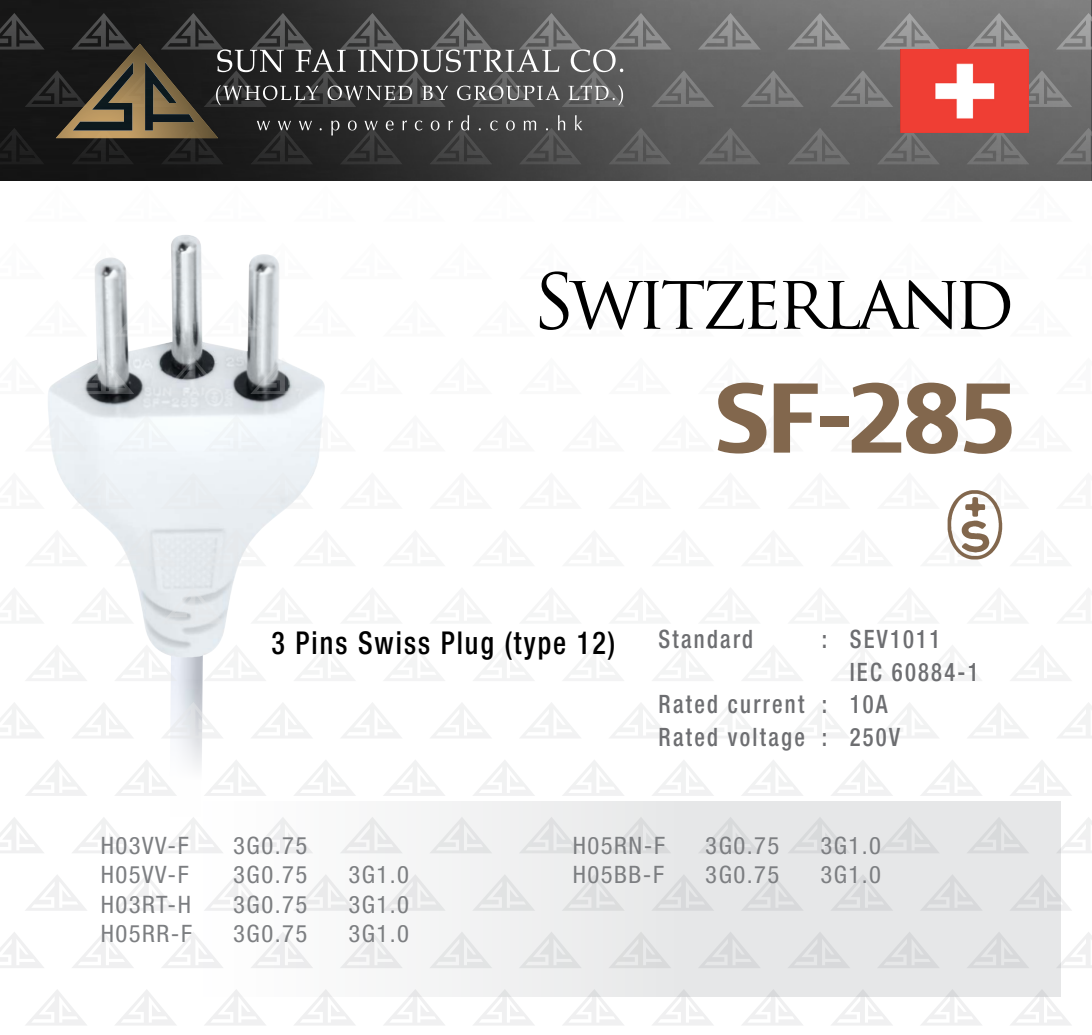
<style>
.page{position:relative;width:1092px;height:1035px;background:#fff}
.page>*{position:absolute;margin:0;border:0;box-sizing:border-box;transform-origin:0 0}
.t1{font:92px "Charcoal CY";color:#82674d;scale:1.05 1}
.t2{font:74.5px "Trajan Pro";letter-spacing:-.07em;color:#000}
.t3{font:500 condensed 31.5px "Helvetica Neue";letter-spacing:.07em;color:#000;scale:.89 1}
.t4{font:500 condensed 25.25px "Helvetica Neue";letter-spacing:.1em;color:#6d6e71;scale:.89 1}
.t5{font:condensed 24px "Helvetica Neue";letter-spacing:.06em;color:#7c7e81}
</style>
<div class="page">
<img style="left:0;top:0;width:1089px;height:181px">
<img style="left:170px;top:662px;width:33px;height:106px">
<img style="left:48px;top:235px;width:277px;height:427px">
<svg style="left:697px;top:13px;width:63px;height:37px;background:#7a7a7a"></svg>
<svg style="left:876px;top:13px;width:63px;height:37px;background:#858382"></svg>
<svg style="left:1055px;top:13px;width:36px;height:37px"></svg>
<svg style="left:623px;top:13px;width:48px;height:37px;background:#777"></svg>
<svg style="left:787px;top:13px;width:63px;height:37px;background:#808080"></svg>
<svg style="left:966px;top:13px;width:63px;height:37px;background:#878282"></svg>
<div style="left:71px;top:472px;width:63px;height:37px;background:#eaeef2"></div>
<svg style="left:250px;top:472px;width:63px;height:37px"></svg>
<div style="left:161px;top:472px;width:63px;height:37px;background:#ebf0f4"></div>
<svg style="left:697px;top:128px;width:63px;height:36px;background:#616161"></svg>
<svg style="left:876px;top:128px;width:63px;height:36px;background:#6a6766"></svg>
<svg style="left:1055px;top:128px;width:36px;height:36px"></svg>
<svg style="left:623px;top:128px;width:48px;height:36px;background:#5b5b5b"></svg>
<svg style="left:787px;top:128px;width:63px;height:36px;background:#656565"></svg>
<svg style="left:966px;top:128px;width:63px;height:36px;background:#6e6968"></svg>
<svg style="left:71px;top:587px;width:63px;height:36px"></svg>
<svg style="left:250px;top:587px;width:63px;height:36px"></svg>
<svg style="left:431px;top:611px;width:60px;height:12px"></svg>
<svg style="left:0;top:611px;width:43px;height:12px"></svg>
<svg style="left:161px;top:587px;width:63px;height:36px;background:#dee2e6"></svg>
<svg style="left:342px;top:611px;width:59px;height:12px"></svg>
<svg style="left:521px;top:611px;width:59px;height:12px"></svg>
<svg style="left:700px;top:611px;width:59px;height:12px"></svg>
<svg style="left:879px;top:611px;width:59px;height:12px"></svg>
<svg style="left:1058px;top:611px;width:33px;height:12px"></svg>
<svg style="left:610px;top:611px;width:60px;height:12px"></svg>
<svg style="left:789px;top:611px;width:60px;height:12px"></svg>
<svg style="left:968px;top:611px;width:60px;height:12px"></svg>
<svg style="left:71px;top:243px;width:63px;height:36px"></svg>
<svg style="left:250px;top:243px;width:63px;height:36px"></svg>
<svg style="left:161px;top:243px;width:63px;height:36px"></svg>
<svg style="left:73px;top:703px;width:60px;height:35px"></svg>
<svg style="left:252px;top:703px;width:60px;height:35px"></svg>
<svg style="left:431px;top:703px;width:60px;height:35px"></svg>
<svg style="left:0;top:703px;width:44px;height:35px"></svg>
<svg style="left:162px;top:702px;width:61px;height:36px"></svg>
<svg style="left:341px;top:703px;width:61px;height:35px"></svg>
<svg style="left:520px;top:703px;width:61px;height:35px"></svg>
<svg style="left:699px;top:703px;width:61px;height:35px"></svg>
<svg style="left:878px;top:703px;width:61px;height:35px"></svg>
<svg style="left:1057px;top:703px;width:34px;height:35px"></svg>
<svg style="left:610px;top:703px;width:60px;height:35px"></svg>
<svg style="left:789px;top:703px;width:60px;height:35px"></svg>
<svg style="left:968px;top:703px;width:60px;height:35px"></svg>
<svg style="left:71px;top:357px;width:63px;height:37px;background:#abafb2"></svg>
<svg style="left:250px;top:357px;width:63px;height:37px;background:#b6babd"></svg>
<svg style="left:161px;top:357px;width:63px;height:37px;background:#969a9e"></svg>
<svg style="left:1060px;top:816px;width:31px;height:37px"></svg>
<svg style="left:1060px;top:931px;width:31px;height:37px"></svg>
<svg style="left:740px;top:70px;width:63px;height:37px;background:#6e6e6f"></svg>
<svg style="left:651px;top:70px;width:63px;height:37px;background:#6a6a6a"></svg>
<svg style="left:830px;top:70px;width:63px;height:37px;background:#727272"></svg>
<svg style="left:1028px;top:70px;width:44px;height:37px;background:#7d7979"></svg>
<svg style="left:114px;top:529px;width:63px;height:37px;background:#e7ebee"></svg>
<svg style="left:293px;top:529px;width:32px;height:37px"></svg>
<svg style="left:48px;top:529px;width:40px;height:37px"></svg>
<svg style="left:204px;top:529px;width:62px;height:37px"></svg>
<svg style="left:114px;top:644px;width:63px;height:37px"></svg>
<svg style="left:293px;top:644px;width:62px;height:37px"></svg>
<svg style="left:473px;top:646px;width:61px;height:35px"></svg>
<svg style="left:26px;top:644px;width:62px;height:37px"></svg>
<svg style="left:204px;top:644px;width:62px;height:37px"></svg>
<svg style="left:384px;top:645px;width:61px;height:36px"></svg>
<svg style="left:563px;top:645px;width:61px;height:36px"></svg>
<svg style="left:742px;top:645px;width:61px;height:36px"></svg>
<svg style="left:921px;top:645px;width:61px;height:36px"></svg>
<svg style="left:652px;top:646px;width:61px;height:35px"></svg>
<svg style="left:831px;top:646px;width:61px;height:35px"></svg>
<svg style="left:1010px;top:646px;width:61px;height:35px"></svg>
<svg style="left:114px;top:300px;width:63px;height:37px"></svg>
<svg style="left:293px;top:300px;width:32px;height:37px"></svg>
<svg style="left:48px;top:300px;width:40px;height:37px"></svg>
<svg style="left:204px;top:300px;width:62px;height:37px"></svg>
<svg style="left:115px;top:759px;width:62px;height:37px"></svg>
<svg style="left:294px;top:760px;width:61px;height:36px"></svg>
<svg style="left:473px;top:760px;width:62px;height:36px"></svg>
<svg style="left:25px;top:760px;width:62px;height:36px"></svg>
<svg style="left:204px;top:760px;width:62px;height:36px"></svg>
<svg style="left:383px;top:760px;width:62px;height:36px"></svg>
<svg style="left:562px;top:760px;width:62px;height:36px"></svg>
<svg style="left:742px;top:760px;width:61px;height:36px"></svg>
<svg style="left:921px;top:760px;width:61px;height:36px"></svg>
<svg style="left:652px;top:760px;width:62px;height:36px"></svg>
<svg style="left:831px;top:760px;width:62px;height:36px"></svg>
<svg style="left:1010px;top:760px;width:62px;height:36px"></svg>
<div style="left:114px;top:415px;width:63px;height:36px;background:#f3f8fb"></div>
<svg style="left:293px;top:415px;width:32px;height:36px"></svg>
<svg style="left:48px;top:415px;width:40px;height:36px"></svg>
<div style="left:204px;top:415px;width:62px;height:36px;background:#f2f7fb"></div>
<svg style="left:1060px;top:874px;width:11px;height:36px"></svg>
<svg style="left:115px;top:996px;width:61px;height:29px"></svg>
<svg style="left:294px;top:996px;width:61px;height:29px"></svg>
<svg style="left:472px;top:996px;width:63px;height:29px"></svg>
<svg style="left:26px;top:996px;width:61px;height:29px"></svg>
<svg style="left:205px;top:996px;width:61px;height:29px"></svg>
<svg style="left:384px;top:996px;width:61px;height:29px"></svg>
<svg style="left:561px;top:996px;width:63px;height:29px"></svg>
<svg style="left:740px;top:996px;width:63px;height:29px"></svg>
<svg style="left:919px;top:996px;width:63px;height:29px"></svg>
<svg style="left:651px;top:996px;width:63px;height:29px"></svg>
<svg style="left:830px;top:996px;width:63px;height:29px"></svg>
<svg style="left:1009px;top:989px;width:62px;height:36px"></svg>
<svg style="left:0;top:13px;width:623px;height:151px;background:#41403e"></svg>
<svg style="left:0;top:801px;width:1060px;height:195px"></svg>
<img style="left:900px;top:50px;width:128px;height:82px">
<img style="left:947px;top:490px;width:56px;height:70px">
<p class="t2" style="left:532px;top:254px;width:483px">SWITZERLAND</p>
<p class="t1" style="left:714px;top:360px;width:289px">SF-285</p>
<p class="t3" style="left:271px;top:624px;width:388px">3 Pins Swiss Plug (type 12)</p>
<p class="t4" style="left:658px;top:624px;width:108px">Standard</p>
<p class="t4" style="left:821px;top:624px;width:8px">:</p>
<p class="t4" style="left:658px;top:689px;width:191px">Rated current :</p>
<p class="t4" style="left:658px;top:722px;width:191px">Rated voltage :</p>
<p class="t4" style="left:849px;top:624px;width:103px">SEV1011</p>
<p class="t4" style="left:849px;top:656px;width:146px">IEC 60884-1</p>
<p class="t4" style="left:849px;top:689px;width:44px">10A</p>
<p class="t4" style="left:849px;top:722px;width:58px">250V</p>
<p class="t5" style="left:101px;top:831px;width:90px">H03VV-F</p>
<p class="t5" style="left:233px;top:831px;width:76px">3G0.75</p>
<p class="t5" style="left:101px;top:861px;width:90px">H05VV-F</p>
<p class="t5" style="left:233px;top:861px;width:76px">3G0.75</p>
<p class="t5" style="left:348px;top:861px;width:62px">3G1.0</p>
<p class="t5" style="left:101px;top:890px;width:92px">H03RT-H</p>
<p class="t5" style="left:233px;top:890px;width:76px">3G0.75</p>
<p class="t5" style="left:348px;top:890px;width:62px">3G1.0</p>
<p class="t5" style="left:101px;top:920px;width:93px">H05RR-F</p>
<p class="t5" style="left:233px;top:920px;width:76px">3G0.75</p>
<p class="t5" style="left:348px;top:920px;width:62px">3G1.0</p>
<p class="t5" style="left:572px;top:831px;width:94px">H05RN-F</p>
<p class="t5" style="left:705px;top:831px;width:76px">3G0.75</p>
<p class="t5" style="left:820px;top:831px;width:62px">3G1.0</p>
<p class="t5" style="left:572px;top:861px;width:93px">H05BB-F</p>
<p class="t5" style="left:705px;top:861px;width:76px">3G0.75</p>
<p class="t5" style="left:820px;top:861px;width:62px">3G1.0</p>
</div>
